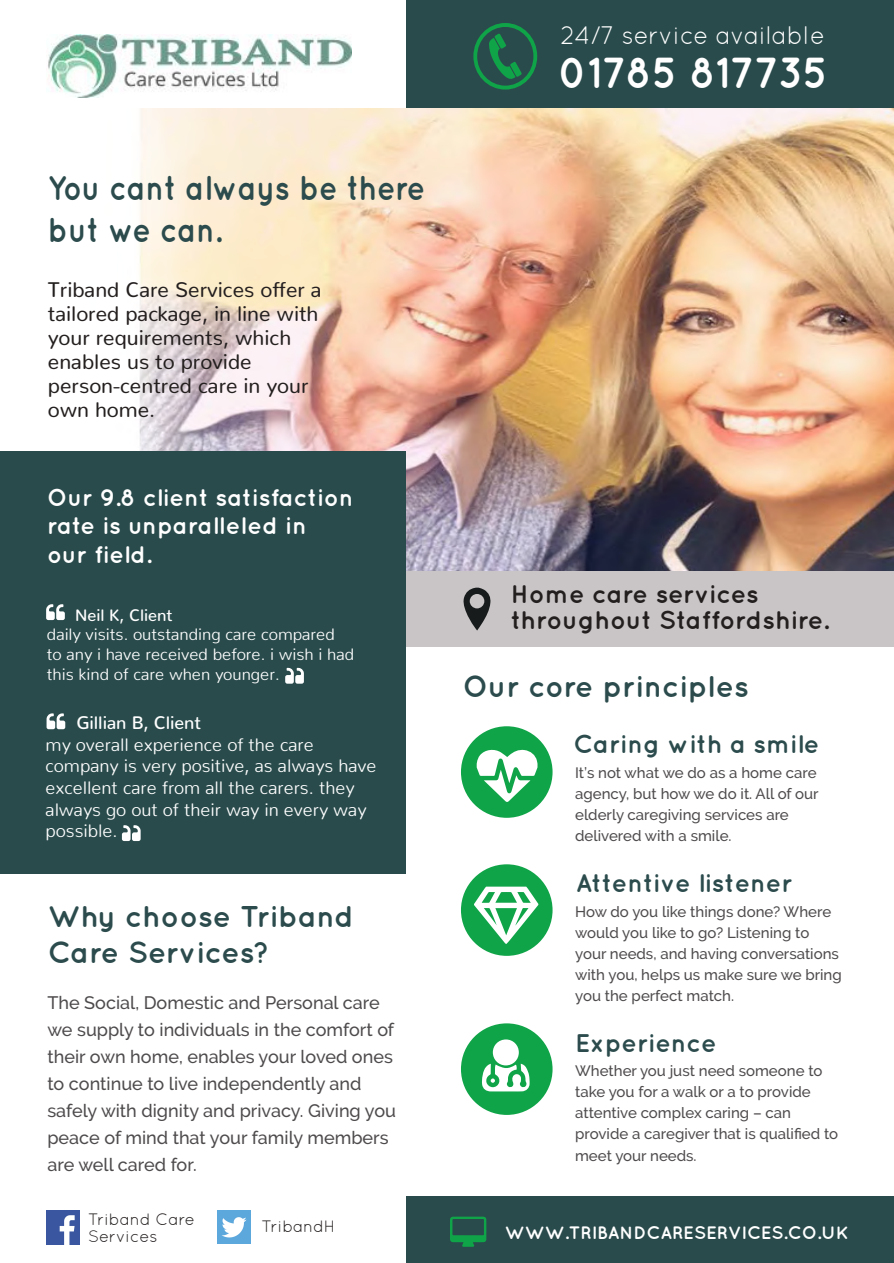
<style>
.page{position:relative;width:894px;height:1263px;background:#fff}
.page>*{position:absolute;margin:0;border:0;box-sizing:border-box;transform-origin:0 0}
.t1{font:700 43.35px "Quicksand";color:#fff;scale:.96 1}
.t2{font:700 34.5px/41.4px "Quicksand";letter-spacing:-.005em;color:#2b4b4c;scale:.88 1}
.t3{font:700 30px/36px "Quicksand";color:#2b4b4c}
.t4{font:700 25.5px "Quicksand";color:#2b4b4c}
.t5{font:700 25.5px/25.5px "Quicksand";color:#241f1f}
.t6{font:25.5px "Quicksand";color:#fff;scale:.96 1}
.t7{font:700 24px/28.5px "Quicksand";color:#fff}
.t8{font:21px/24px "Nunito";color:#241f1f}
.t9{font:500 18px/27px "Raleway";color:#4e4b4c}
.t10{font:300 18px/21.6px "Nunito";color:#fff}
.t11{font:700 18px "Quicksand";letter-spacing:-.005em;color:#fff}
.t12{font:500 18px "Nunito";color:#fff}
.t13{font:300 16.5px/19.8px "Nunito";color:#fff}
.t14{font:16.5px/16.5px "Quicksand";color:#241f1f}
.t15{font:500 16.5px "Nunito";color:#fff}
.t16{font:500 15px/21px "Raleway";color:#4e4b4c}
</style>
<div class="page">
<div style="left:406px;top:0;width:487px;height:116px;background:#2a4b4c"></div>
<div style="left:406px;top:1196px;width:487px;height:67px;background:#2a4b4c"></div>
<div style="left:0;top:115px;width:893px;height:531px;background:#c9c5c7"></div>
<svg style="left:463px;top:587px;width:27px;height:43px"></svg>
<img style="left:46px;top:1210px;width:34px;height:34px">
<img style="left:217px;top:1210px;width:34px;height:33px">
<img style="left:0;top:109px;width:893px;height:461px">
<div style="left:461px;top:726px;width:91px;height:92px;background:#10a448;border-radius:50%"></div>
<div style="left:461px;top:864px;width:91px;height:92px;background:#10a448;border-radius:50%"></div>
<div style="left:461px;top:1023px;width:91px;height:91px;background:#10a448;border-radius:50%"></div>
<div style="left:0;top:451px;width:406px;height:423px;background:#2a4b4c"></div>
<svg style="left:473px;top:23px;width:64px;height:67px"></svg>
<svg style="left:450px;top:1216px;width:36px;height:30px"></svg>
<img style="left:48px;top:34px;width:304px;height:64px">
<svg style="left:46px;top:604px;width:19px;height:16px"></svg>
<svg style="left:47px;top:713px;width:18px;height:16px"></svg>
<svg style="left:285px;top:668px;width:19px;height:15px"></svg>
<svg style="left:122px;top:825px;width:19px;height:16px"></svg>
<svg style="left:476px;top:749px;width:61px;height:53px"></svg>
<div style="left:492px;top:1039px;width:26px;height:26px;background:#fff;border-radius:50%"></div>
<svg style="left:482px;top:1063px;width:47px;height:28px"></svg>
<svg style="left:474px;top:886px;width:64px;height:58px"></svg>
<h2 class="t2" style="left:48px;top:166px;width:430px">You cant always be there but we can.</h2>
<h3 class="t8" style="left:48px;top:275px;width:275px">Triband Care Services offer a tailored package, in line with your requirements, which enables us to provide person-centred care in your own home.</h3>
<h3 class="t7" style="left:47px;top:482px;width:308px">Our 9.8 client satisfaction rate is unparalleled in<br>our field.</h3>
<p class="t15" style="left:75px;top:600px;width:99px">Neil K, Client</p>
<p class="t13" style="left:47px;top:623px;width:309px">daily visits. outstanding care compared<br>to any i have received before. i wish i had this kind of care when younger.</p>
<p class="t12" style="left:76px;top:707px;width:126px">Gillian B, Client</p>
<p class="t10" style="left:46px;top:732px;width:332px">my overall experience of the care company is very positive, as always have excellent care from all the carers. they always go out of their way in every way possible.</p>
<h3 class="t3" style="left:47px;top:897px;width:308px">Why choose Triband<br>Care Services?</h3>
<p class="t9" style="left:47px;top:989px;width:350px">The Social, Domestic and Personal care we supply to individuals in the comfort of their own home, enables your loved ones to continue to live independently and safely with dignity and privacy. Giving you peace of mind that your family members are well cared for.</p>
<p class="t14" style="left:88px;top:1210px;width:108px">Triband Care<br>Services</p>
<p class="t14" style="left:261px;top:1217px;width:76px">TribandH</p>
<h3 class="t6" style="left:560px;top:20px;width:277px">24/7 service available</h3>
<h1 class="t1" style="left:558px;top:47px;width:282px">01785 817735</h1>
<h3 class="t5" style="left:510px;top:581px;width:319px">Home care services throughout Staffordshire.</h3>
<h3 class="t3" style="left:462px;top:667px;width:288px">Our core principles</h3>
<h3 class="t4" style="left:573px;top:729px;width:247px">Caring with a smile</h3>
<p class="t16" style="left:575px;top:762px;width:245px">It’s not what we do as a home care agency, but how we do it. All of our elderly caregiving services are delivered with a smile.</p>
<h3 class="t4" style="left:575px;top:867px;width:219px">Attentive listener</h3>
<p class="t16" style="left:575px;top:901px;width:268px">How do you like things done? Where would you like to go? Listening to your needs, and having conversations with you, helps us make sure we bring you the perfect match.</p>
<h3 class="t4" style="left:575px;top:1027px;width:143px">Experience</h3>
<p class="t16" style="left:575px;top:1060px;width:264px">Whether you just need someone to take you for a walk or a to provide attentive complex caring – can provide a caregiver that is qualified to meet your needs.</p>
<p class="t11" style="left:504px;top:1221px;width:345px">WWW.TRIBANDCARESERVICES.CO.UK</p>
</div>
